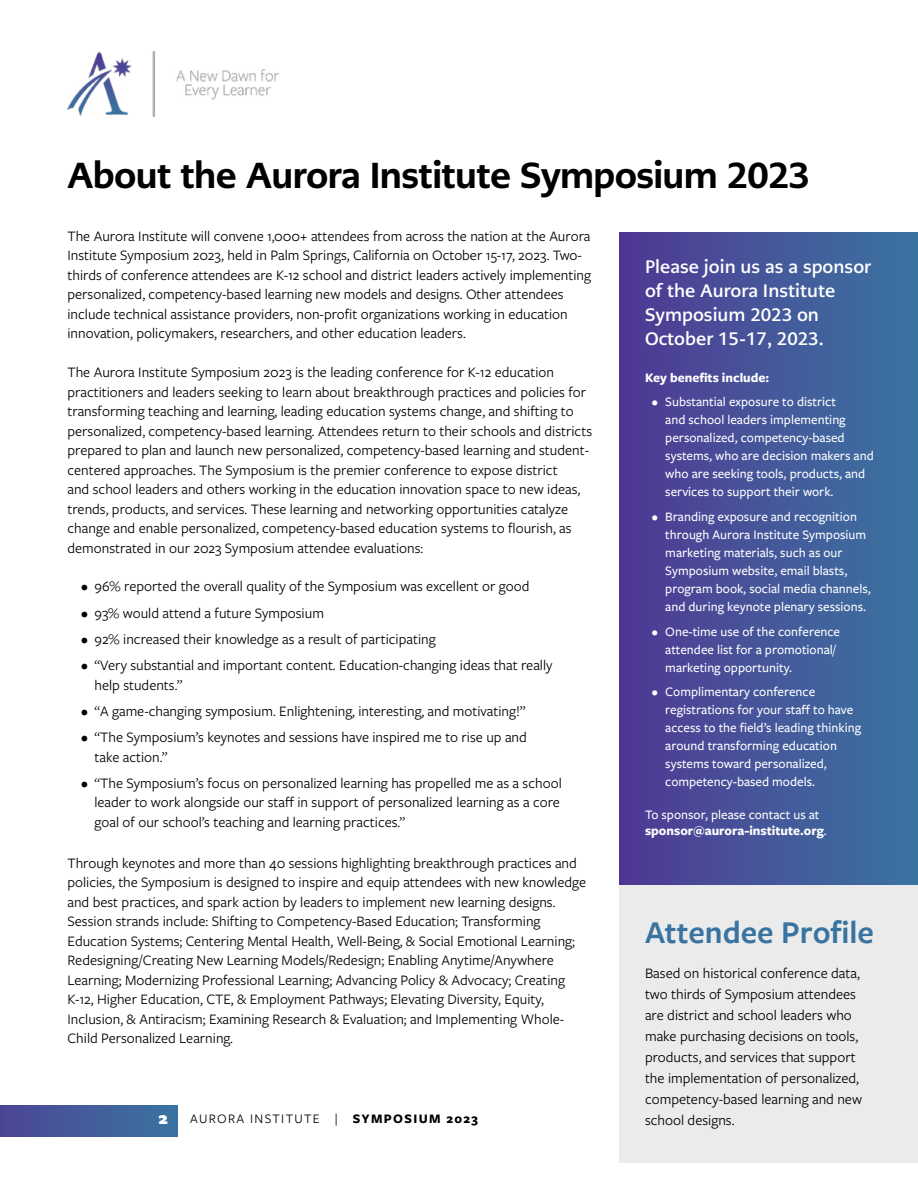
<style>
.page{position:relative;width:918px;height:1188px;background:#fff}
.page>*{position:absolute;margin:0;border:0;box-sizing:border-box;transform-origin:0 0}
.t1{font:800 36px "PMN Caecilia Sans Head";color:#000}
.t2{font:600 33px "Freight Sans Pro";color:#3973a0}
.t3{font:700 18px/24px "PMN Caecilia Sans Text";color:#fff}
.t4{font:15px/19.5px "Freight Sans Pro";color:#000}
.t5{font:500 13.5px/18px "Freight Sans Pro";color:#fff}
.t6{font:13.5px "Freight Sans Pro";letter-spacing:.1em;color:#000}
.t7{font:700 13.5px "Freight Sans Pro";color:#fff}
.s1{font-weight:700}
.s2{font-weight:900;font-size:18px;color:#fff}
</style>
<div class="page">
<div style="left:620px;top:232px;width:298px;height:654px;background:linear-gradient(to right,#4f3893,#3a74a0)"></div>
<div style="left:620px;top:886px;width:298px;height:277px;background:#ebebec"></div>
<img style="left:68px;top:52px;width:211px;height:65px">
<div style="left:0;top:1106px;width:178px;height:30px;background:linear-gradient(to right,#4c4596,#3a73a0)"></div>
<h1 class="t1" style="left:68px;top:151px;width:744px">About the Aurora Institute Symposium 2023</h1>
<p class="t4" style="left:68px;top:226px;width:525px">The Aurora Institute will convene 1,000+ attendees from across the nation at the Aurora Institute Symposium 2023, held in Palm Springs, California on October 15-17, 2023. Two&shy;thirds of conference attendees are K-12 school and district leaders actively implementing personalized, competency-based learning new models and designs. Other attendees include technical assistance providers, non-profit organizations working in education innovation, policymakers, researchers, and other education leaders.</p>
<p class="t4" style="left:68px;top:362px;width:526px">The Aurora Institute Symposium 2023 is the leading conference for K-12 education practitioners and leaders seeking to learn about breakthrough practices and policies for transforming teaching and learning, leading education systems change, and shifting to personalized, competency-based learning. Attendees return to their schools and districts prepared to plan and launch new personalized, competency-based learning and student&shy;centered approaches. The Symposium is the premier conference to expose district<br>and school leaders and others working in the education innovation space to new ideas, trends, products, and services. These learning and networking opportunities catalyze change and enable personalized, competency-based education systems to flourish, as demonstrated in our 2023 Symposium attendee evaluations:</p>
<p class="t3" style="left:645px;top:254px;width:228px">Please join us as a sponsor of the Aurora Institute<br>Symposium 2023 on<br>October 15-17, 2023.</p>
<p class="t7" style="left:645px;top:368px;width:126px">Key benefits include:</p>
<p class="t5" style="left:665px;top:392px;width:210px;text-indent:-14px">• Substantial exposure to district<br>and school leaders implementing personalized, competency-based systems, who are decision makers and who are seeking tools, products, and services to support their work.</p>
<p class="t5" style="left:665px;top:507px;width:207px;text-indent:-14px">• Branding exposure and recognition through Aurora Institute Symposium marketing materials, such as our Symposium website, email blasts, program book, social media channels, and during keynote plenary sessions.</p>
<p class="t5" style="left:665px;top:622px;width:176px;text-indent:-14px">• One-time use of the conference attendee list for a promotional/ marketing opportunity.</p>
<p class="t5" style="left:665px;top:683px;width:197px;text-indent:-14px">• Complimentary conference registrations for your staff to have access to the field’s leading thinking around transforming education systems toward personalized, competency-based models.</p>
<p class="t4" style="left:81px;top:576px;width:450px">• 96% reported the overall quality of the Symposium was excellent or good</p>
<p class="t4" style="left:81px;top:602px;width:244px">• 93% would attend a future Symposium</p>
<p class="t4" style="left:81px;top:629px;width:356px">• 92% increased their knowledge as a result of participating</p>
<p class="t4" style="left:94px;top:655px;width:460px;text-indent:-14px">• “Very substantial and important content. Education-changing ideas that really help students.”</p>
<p class="t4" style="left:81px;top:701px;width:446px">• “A game-changing symposium. Enlightening, interesting, and motivating!”</p>
<p class="t4" style="left:94px;top:727px;width:434px;text-indent:-14px">• “The Symposium’s keynotes and sessions have inspired me to rise up and take action.”</p>
<p class="t4" style="left:94px;top:773px;width:469px;text-indent:-14px">• “The Symposium’s focus on personalized learning has propelled me as a school leader to work alongside our staff in support of personalized learning as a core goal of our school’s teaching and learning practices.”</p>
<p class="t4" style="left:68px;top:852px;width:520px">Through keynotes and more than 40 sessions highlighting breakthrough practices and policies, the Symposium is designed to inspire and equip attendees with new knowledge and best practices, and spark action by leaders to implement new learning designs.<br>Session strands include: Shifting to Competency-Based Education; Transforming Education Systems; Centering Mental Health, Well-Being, &amp; Social Emotional Learning; Redesigning/Creating New Learning Models/Redesign; Enabling Anytime/Anywhere Learning; Modernizing Professional Learning; Advancing Policy &amp; Advocacy; Creating K-12, Higher Education, CTE, &amp; Employment Pathways; Elevating Diversity, Equity, Inclusion, &amp; Antiracism; Examining Research &amp; Evaluation; and Implementing Whole-Child Personalized Learning.</p>
<p class="t5" style="left:645px;top:806px;width:183px;line-height:16.5px">To sponsor, please contact us at <span class="s1">sponsor@aurora-institute.org</span>.</p>
<h2 class="t2" style="left:645px;top:910px;width:231px">Attendee Profile</h2>
<p class="t4" style="left:645px;top:962px;width:219px;line-height:21px">Based on historical conference data, two thirds of Symposium attendees are district and school leaders who make purchasing decisions on tools, products, and services that support the implementation of personalized, competency-based learning and new school designs.</p>
<p class="t6" style="left:158px;top:1110px;width:321px"><span class="s2">2</span> AURORA INSTITUTE | <span class="s1">SYMPOSIUM 2023</span></p>
</div>
